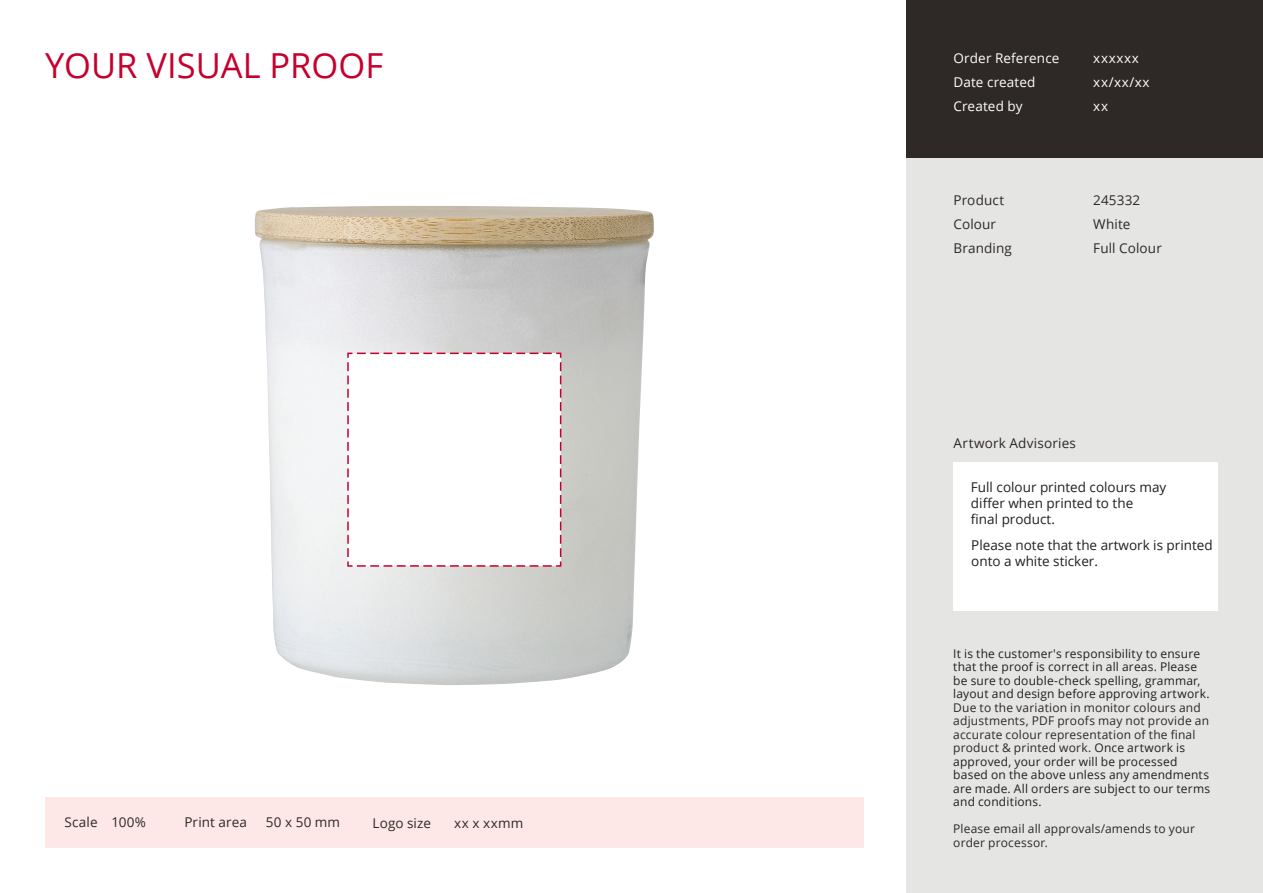
<style>
.page{position:relative;width:1263px;height:893px;background:#fff}
.page>*{position:absolute;margin:0;border:0;box-sizing:border-box;transform-origin:0 0}
.t1{font:34.5px "Open Sans";color:#c5002e}
.t2{font:13.5px/16.2px "Open Sans";color:#231f20}
.t3{font:13.5px/24px "Open Sans";letter-spacing:.01em;color:#2e2926}
.t4{font:13.5px/24px "Open Sans";letter-spacing:.01em;color:#fff}
.t5{font:13.5px/24px "Open Sans";letter-spacing:.05em;color:#fff}
.t6{font:12px/13.5px "Open Sans";letter-spacing:.015em;color:#231f20}
.t7{font:12px/13.5px "Open Sans";letter-spacing:.015em;color:#2e2926}
.s1{color:#2e2926}
</style>
<div class="page">
<div style="left:45px;top:798px;width:818px;height:50px;background:#fde8e7"></div>
<div style="left:906px;top:0;width:357px;height:158px;background:#2e2926"></div>
<div style="left:906px;top:158px;width:357px;height:735px;background:#e5e5e3"></div>
<div style="left:953px;top:463px;width:265px;height:148px;background:#fff"></div>
<img style="left:255px;top:206px;width:399px;height:479px">
<svg style="left:346px;top:352px;width:216px;height:215px"></svg>
<h1 class="t1" style="left:45px;top:42px;width:340px">YOUR VISUAL PROOF</h1>
<p class="t3" style="left:64px;top:810px;width:83px">Scale 100%</p>
<p class="t3" style="left:184px;top:810px;width:64px">Print area</p>
<p class="t3" style="left:266px;top:810px;width:76px">50 x 50 mm</p>
<p class="t3" style="left:373px;top:810px;width:60px">Logo size</p>
<p class="t3" style="left:454px;top:810px;width:71px">xx x xxmm</p>
<p class="t4" style="left:953px;top:46px;width:107px">Order Reference<br>Date created<br>Created by</p>
<p class="t5" style="left:1093px;top:46px;width:58px">xxxxxx xx/xx/xx xx</p>
<p class="t3" style="left:953px;top:188px;width:60px">Product<br>Colour<br>Branding</p>
<p class="t3" style="left:1093px;top:188px;width:49px">245332</p>
<p class="t3" style="left:1093px;top:212px;width:39px">White</p>
<p class="t3" style="left:1093px;top:236px;width:70px">Full Colour</p>
<p class="t3" style="left:953px;top:431px;width:124px">Artwork Advisories</p>
<p class="t2" style="left:971px;top:479px;width:197px">Full colour printed colours may differ when printed to the<br>final product.</p>
<p class="t2" style="left:971px;top:537px;width:243px">Please note that the artwork is printed onto a white sticker.</p>
<p class="t6" style="left:953px;top:647px;width:258px">It is the customer's responsibility to ensure that the proof is correct in all areas. Please be sure to double-check spelling, grammar, layout and design before approving artwork.</p>
<p class="t6" style="left:953px;top:701px;width:258px"><span class="s1">Due to the variation in monitor colours and adjustments, PDF proofs may not provide an accurate colour representation of the final product &amp; printed work.</span> Once artwork is approved, your order will be processed based on the above unless any amendments are made. All orders are subject to our terms and conditions.</p>
<p class="t7" style="left:953px;top:822px;width:243px">Please email all approvals/amends to your order processor.</p>
</div>
